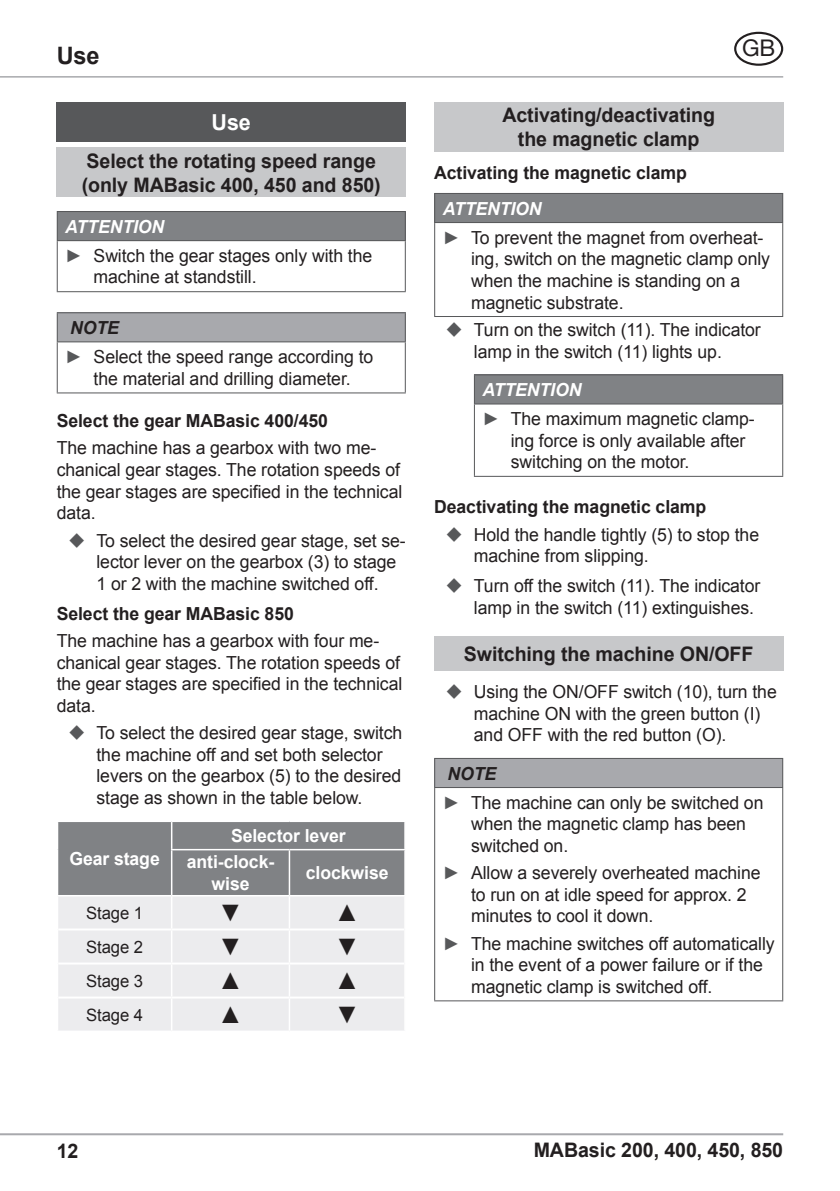
<style>
.page{position:relative;width:840px;height:1191px;background:#fff}
.page>*{position:absolute;margin:0;border:0;box-sizing:border-box;transform-origin:0 0}
.t1{font:24px "Arial";color:#231f20}
.t2{font:700 24px "Arial";color:#231f20}
.t3{font:23px "Helvetica Neue";color:#231f20}
.t4{font:700 22px "Arial";color:#fff}
.t5{font:700 20px/24px "Arial";letter-spacing:-.005em;color:#231f20}
.t6{font:18px/21.6px "Arial";letter-spacing:-.005em;color:#231f20}
.t7{font:700 18px "Arial";letter-spacing:-.005em;color:#231f20}
.t8{font:700 18px/26.4px "Arial";letter-spacing:-.005em;color:#fff}
.t9{font:17px "Arial";letter-spacing:-.005em;color:#231f20}
.s1{font-weight:700;font-style:italic;color:#fff}
.s2{color:#57585a}
.s3{font-weight:700;font-style:italic}
</style>
<div class="page">
<hr style="left:0;top:1133px;width:782px;height:2px;background:#a8a9ad">
<hr style="left:0;top:76px;width:782px;height:2px;background:#a8a9ad">
<div style="left:733px;top:32px;width:49px;height:34px;border:2px solid #231f20;border-radius:50%"></div>
<div style="left:57px;top:102px;width:348px;height:40px;background:#57585a"></div>
<div style="left:57px;top:147px;width:348px;height:50px;background:#c7c8ca"></div>
<div style="left:57px;top:211px;width:348px;height:30px;background:#808285"></div>
<hr style="left:57px;top:211px;width:348px;height:1px;background:#57585a">
<svg style="left:57px;top:212px;width:1px;height:28px"></svg>
<hr style="left:57px;top:240px;width:348px;height:1px;background:#57585a">
<hr style="left:57px;top:241px;width:1px;height:50px;background:#57585a">
<hr style="left:404px;top:241px;width:1px;height:50px;background:#57585a">
<hr style="left:57px;top:291px;width:348px;height:1px;background:#57585a">
<div style="left:57px;top:313px;width:348px;height:29px;background:#a8a9ad"></div>
<hr style="left:57px;top:312px;width:348px;height:1px;background:#57585a">
<svg style="left:57px;top:313px;width:1px;height:28px"></svg>
<svg style="left:404px;top:313px;width:1px;height:28px"></svg>
<hr style="left:57px;top:341px;width:348px;height:1px;background:#57585a">
<hr style="left:57px;top:342px;width:1px;height:50px;background:#57585a">
<hr style="left:404px;top:342px;width:1px;height:50px;background:#57585a">
<hr style="left:57px;top:392px;width:348px;height:1px;background:#57585a">
<div style="left:58px;top:897px;width:346px;height:133px;background:#ececee"></div>
<hr style="left:171px;top:896px;width:1px;height:32px;background:#fff">
<hr style="left:288px;top:896px;width:2px;height:32px;background:#fff">
<hr style="left:171px;top:930px;width:1px;height:32px;background:#fff">
<hr style="left:288px;top:930px;width:2px;height:32px;background:#fff">
<hr style="left:171px;top:964px;width:1px;height:32px;background:#fff">
<hr style="left:288px;top:964px;width:2px;height:32px;background:#fff">
<hr style="left:171px;top:998px;width:1px;height:32px;background:#fff">
<hr style="left:288px;top:998px;width:2px;height:32px;background:#fff">
<hr style="left:58px;top:928px;width:113px;height:2px;background:#fff">
<hr style="left:171px;top:928px;width:118px;height:2px;background:#fff">
<hr style="left:289px;top:928px;width:115px;height:2px;background:#fff">
<hr style="left:58px;top:962px;width:113px;height:2px;background:#fff">
<hr style="left:171px;top:962px;width:118px;height:2px;background:#fff">
<hr style="left:289px;top:962px;width:115px;height:2px;background:#fff">
<hr style="left:58px;top:996px;width:113px;height:2px;background:#fff">
<hr style="left:171px;top:996px;width:118px;height:2px;background:#fff">
<hr style="left:289px;top:996px;width:115px;height:2px;background:#fff">
<div style="left:57px;top:821px;width:348px;height:74px;background:#808285"></div>
<hr style="left:171px;top:849px;width:118px;height:1px;background:#fff">
<hr style="left:171px;top:850px;width:1px;height:45px;background:#fff">
<hr style="left:289px;top:849px;width:116px;height:1px;background:#fff">
<hr style="left:288px;top:850px;width:2px;height:45px;background:#fff">
<hr style="left:404px;top:850px;width:1px;height:45px;background:#fff">
<div style="left:434px;top:102px;width:348px;height:50px;background:#c7c8ca"></div>
<div style="left:434px;top:193px;width:348px;height:29px;background:#808285"></div>
<hr style="left:434px;top:193px;width:348px;height:1px;background:#57585a">
<svg style="left:434px;top:194px;width:1px;height:28px"></svg>
<hr style="left:434px;top:222px;width:348px;height:1px;background:#57585a">
<hr style="left:434px;top:223px;width:1px;height:93px;background:#57585a">
<hr style="left:781px;top:223px;width:1px;height:93px;background:#57585a">
<hr style="left:434px;top:316px;width:348px;height:1px;background:#57585a">
<div style="left:474px;top:375px;width:308px;height:29px;background:#808285"></div>
<hr style="left:473px;top:374px;width:309px;height:1px;background:#57585a">
<svg style="left:473px;top:375px;width:1px;height:28px"></svg>
<hr style="left:473px;top:403px;width:309px;height:1px;background:#57585a">
<hr style="left:473px;top:404px;width:1px;height:72px;background:#57585a">
<hr style="left:781px;top:404px;width:1px;height:72px;background:#57585a">
<hr style="left:473px;top:476px;width:309px;height:1px;background:#57585a">
<div style="left:434px;top:637px;width:348px;height:34px;background:#c7c8ca"></div>
<div style="left:434px;top:758px;width:348px;height:29px;background:#a8a9ad"></div>
<hr style="left:434px;top:758px;width:348px;height:1px;background:#57585a">
<svg style="left:434px;top:759px;width:1px;height:28px"></svg>
<hr style="left:434px;top:787px;width:348px;height:1px;background:#57585a">
<hr style="left:434px;top:788px;width:1px;height:212px;background:#57585a">
<hr style="left:781px;top:788px;width:1px;height:212px;background:#57585a">
<hr style="left:434px;top:1000px;width:348px;height:1px;background:#57585a">
<h1 class="t2" style="left:57px;top:39px;width:44px">Use</h1>
<p class="t4" style="left:211px;top:108px;width:41px">Use</p>
<p class="t5" style="left:82px;top:149px;width:300px">Select the rotating speed range (only MABasic 400, 450 and 850)</p>
<p class="t6" style="left:65px;top:212px;width:308px;line-height:29.2px"><span class="s1">ATTENTION<br></span><span class="s2">►</span> Switch the gear stages only with the</p>
<p class="t6" style="left:94px;top:266px;width:164px">machine at standstill.</p>
<p class="t6" style="left:65px;top:313px;width:309px;line-height:29.2px"><span class="s3">NOTE<br></span><span class="s2">►</span> Select the speed range according to</p>
<p class="t6" style="left:94px;top:368px;width:258px">the material and drilling diameter.</p>
<p class="t7" style="left:57px;top:409px;width:272px">Select the gear MABasic 400/450</p>
<p class="t6" style="left:57px;top:437px;width:347px">The machine has a gearbox with two me&shy;chanical gear stages. The rotation speeds of the gear stages are specified in the technical data.</p>
<p class="t6" style="left:96px;top:529px;width:310px">To select the desired gear stage, set se&shy;lector lever on the gearbox (3) to stage<br>1 or 2 with the machine switched off.</p>
<p class="t7" style="left:57px;top:601px;width:238px">Select the gear MABasic 850</p>
<p class="t6" style="left:57px;top:630px;width:347px">The machine has a gearbox with four me&shy;chanical gear stages. The rotation speeds of the gear stages are specified in the technical data.</p>
<p class="t6" style="left:96px;top:722px;width:307px">To select the desired gear stage, switch the machine off and set both selector levers on the gearbox (5) to the desired stage as shown in the table below.</p>
<p class="t8" style="left:69px;top:846px;width:92px">Gear stage</p>
<p class="t8" style="left:187px;top:823px;width:160px;text-indent:44px">Selector lever anti-clock-</p>
<p class="t8" style="left:211px;top:871px;width:39px">wise</p>
<p class="t8" style="left:306px;top:860px;width:84px">clockwise</p>
<p class="t9" style="left:86px;top:901px;width:58px">Stage 1</p>
<h1 class="t1" style="left:219px;top:897px;width:25px">▼</h1>
<h1 class="t1" style="left:335px;top:897px;width:25px">▲</h1>
<p class="t9" style="left:86px;top:935px;width:58px">Stage 2</p>
<h1 class="t1" style="left:219px;top:931px;width:25px">▼</h1>
<h1 class="t1" style="left:335px;top:931px;width:25px">▼</h1>
<p class="t9" style="left:86px;top:969px;width:58px">Stage 3</p>
<h1 class="t1" style="left:219px;top:965px;width:25px">▲</h1>
<h1 class="t1" style="left:335px;top:965px;width:25px">▲</h1>
<p class="t9" style="left:86px;top:1003px;width:58px">Stage 4</p>
<h1 class="t1" style="left:219px;top:999px;width:25px">▲</h1>
<h1 class="t1" style="left:335px;top:999px;width:25px">▼</h1>
<p class="t3" style="left:741px;top:34px;width:35px">GB</p>
<p class="t5" style="left:502px;top:104px;width:214px;text-align:center">Activating/deactivating the magnetic clamp</p>
<p class="t7" style="left:434px;top:161px;width:254px">Activating the magnetic clamp</p>
<p class="t6" style="left:442px;top:194px;width:322px;line-height:29.2px"><span class="s1">ATTENTION<br></span><span class="s2">►</span> To prevent the magnet from overheat-</p>
<p class="t6" style="left:471px;top:248px;width:300px">ing, switch on the magnetic clamp only when the machine is standing on a magnetic substrate.</p>
<p class="t6" style="left:473px;top:319px;width:288px">Turn on the switch (11). The indicator lamp in the switch (11) lights up.</p>
<p class="t6" style="left:482px;top:375px;width:274px;line-height:29.2px"><span class="s1">ATTENTION<br></span><span class="s2">►</span> The maximum magnetic clamp-</p>
<p class="t6" style="left:510px;top:430px;width:236px">ing force is only available after switching on the motor.</p>
<p class="t7" style="left:434px;top:495px;width:273px">Deactivating the magnetic clamp</p>
<p class="t6" style="left:473px;top:524px;width:286px">Hold the handle tightly (5) to stop the machine from slipping.</p>
<p class="t6" style="left:473px;top:575px;width:288px">Turn off the switch (11). The indicator lamp in the switch (11) extinguishes.</p>
<p class="t5" style="left:463px;top:643px;width:291px">Switching the machine ON/OFF</p>
<p class="t6" style="left:473px;top:681px;width:304px">Using the ON/OFF switch (10), turn the machine ON with the green button (I) and OFF with the red button (O).</p>
<p class="t6" style="left:442px;top:759px;width:322px;line-height:29.2px"><span class="s3">NOTE<br></span><span class="s2">►</span> The machine can only be switched on</p>
<p class="t6" style="left:471px;top:813px;width:276px">when the magnetic clamp has been switched on.</p>
<p class="t6" style="left:471px;top:862px;width:291px;text-indent:-28px"><span class="s2">►</span> Allow a severely overheated machine to run on at idle speed for approx. 2 minutes to cool it down.</p>
<p class="t6" style="left:471px;top:932px;width:305px;text-indent:-28px"><span class="s2">►</span> The machine switches off automatically in the event of a power failure or if the magnetic clamp is switched off.</p>
<p class="t5" style="left:57px;top:1139px;width:23px">12</p>
<p class="t5" style="left:533px;top:1139px;width:251px">MABasic 200, 400, 450, 850</p>
</div>
